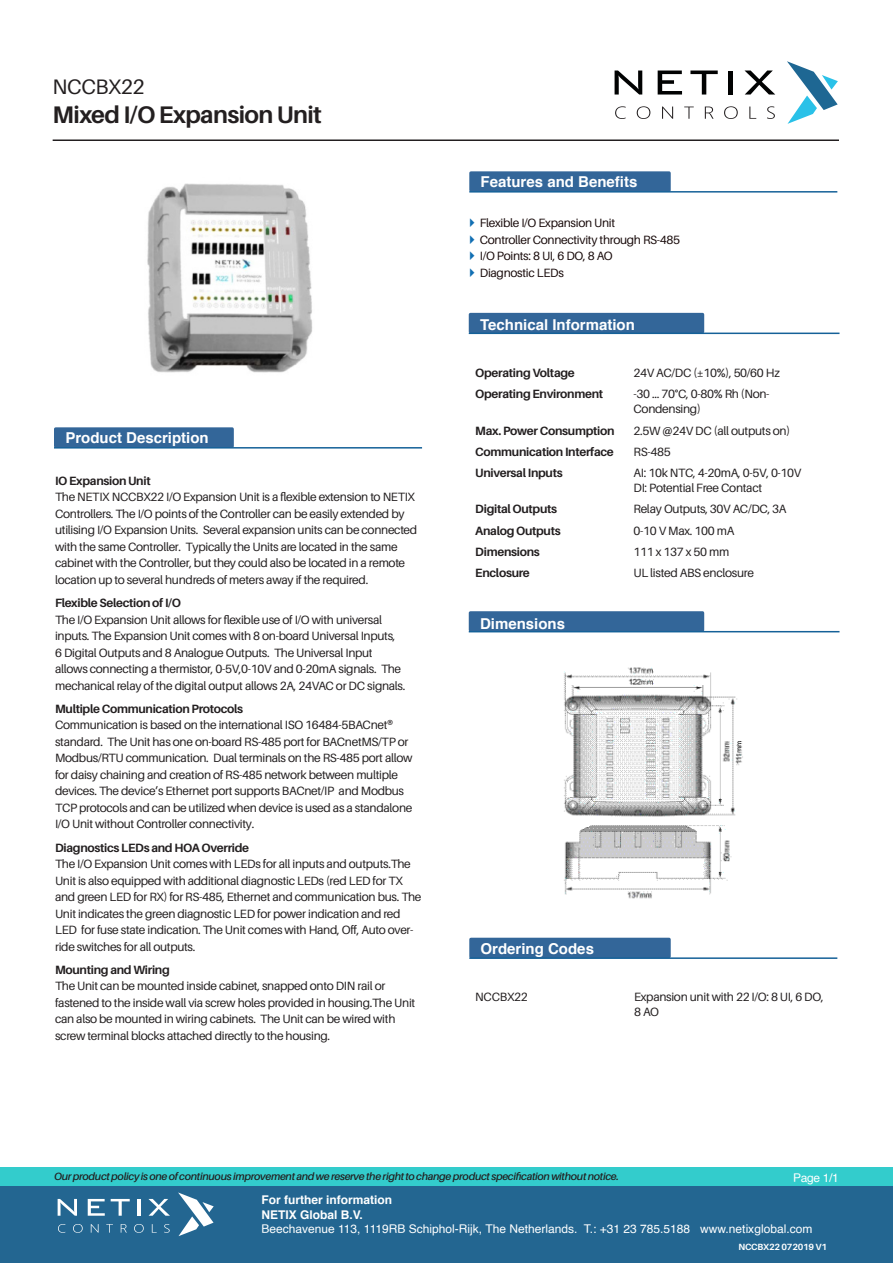
<style>
.page{position:relative;width:893px;height:1263px;background:#fff}
.page>*{position:absolute;margin:0;border:0;box-sizing:border-box;transform-origin:0 0}
.t1{font:700 24px "Aileron";letter-spacing:-.025em;color:#231f20}
.t2{font:21px "Aileron";letter-spacing:-.025em;color:#231f20}
.t3{font:700 15px "Helvetica";color:#fff}
.t4{font:12px/16.5px "Aileron";letter-spacing:-.025em;color:#231f20}
.t5{font:700 12px "Aileron";letter-spacing:-.025em;color:#231f20}
.t6{font:12px "Aileron";letter-spacing:-.025em;color:#190b0b}
.t7{font:12px "Helvetica";color:#fff}
.t8{font:700 12px "Helvetica";color:#fff}
.t9{font:italic 600 10.5px "Aileron";letter-spacing:-.025em;color:#231f20}
.t10{font:700 9px "Aileron";letter-spacing:-.025em;color:#fff}
</style>
<div class="page">
<svg style="left:787px;top:61px;width:51px;height:63px"></svg>
<svg style="left:615px;top:71px;width:27px;height:24px"></svg>
<svg style="left:658px;top:71px;width:24px;height:24px"></svg>
<svg style="left:690px;top:71px;width:28px;height:24px"></svg>
<hr style="left:729px;top:71px;width:4px;height:24px;background:#010202">
<svg style="left:744px;top:71px;width:31px;height:24px"></svg>
<svg style="left:615px;top:106px;width:11px;height:13px"></svg>
<svg style="left:637px;top:106px;width:13px;height:13px"></svg>
<svg style="left:662px;top:107px;width:11px;height:12px"></svg>
<svg style="left:684px;top:107px;width:10px;height:12px"></svg>
<svg style="left:705px;top:107px;width:9px;height:12px"></svg>
<svg style="left:724px;top:106px;width:14px;height:13px"></svg>
<svg style="left:749px;top:107px;width:7px;height:12px"></svg>
<svg style="left:767px;top:106px;width:8px;height:13px"></svg>
<div style="left:54px;top:427px;width:180px;height:21px;background:#369;border-radius:2px"></div>
<hr style="left:54px;top:447px;width:368px;height:2px;background:#156198">
<div style="left:469px;top:171px;width:202px;height:21px;background:#369;border-radius:2px"></div>
<hr style="left:469px;top:191px;width:368px;height:2px;background:#156198">
<div style="left:469px;top:313px;width:235px;height:20px;background:#369;border-radius:2px"></div>
<hr style="left:469px;top:333px;width:370px;height:1px;background:#156198">
<hr style="left:53px;top:139px;width:786px;height:2px;background:#231f20">
<div style="left:469px;top:938px;width:202px;height:20px;background:#369;border-radius:2px"></div>
<hr style="left:469px;top:957px;width:368px;height:2px;background:#156198">
<div style="left:0;top:1187px;width:893px;height:76px;background:#236691"></div>
<svg style="left:178px;top:1192px;width:36px;height:44px"></svg>
<svg style="left:58px;top:1199px;width:19px;height:17px"></svg>
<svg style="left:88px;top:1199px;width:17px;height:17px"></svg>
<svg style="left:111px;top:1199px;width:19px;height:17px"></svg>
<hr style="left:137px;top:1199px;width:3px;height:17px;background:#fff">
<svg style="left:148px;top:1199px;width:22px;height:17px"></svg>
<svg style="left:58px;top:1224px;width:7px;height:9px"></svg>
<svg style="left:73px;top:1224px;width:10px;height:9px"></svg>
<svg style="left:91px;top:1224px;width:8px;height:8px"></svg>
<svg style="left:106px;top:1224px;width:7px;height:8px"></svg>
<svg style="left:121px;top:1224px;width:6px;height:8px"></svg>
<svg style="left:134px;top:1224px;width:10px;height:9px"></svg>
<svg style="left:164px;top:1224px;width:6px;height:9px"></svg>
<div style="left:0;top:1167px;width:893px;height:19px;background:#3cc"></div>
<img style="left:147px;top:183px;width:166px;height:190px">
<img style="left:564px;top:667px;width:179px;height:232px">
<div style="left:469px;top:611px;width:235px;height:21px;background:#369;border-radius:2px"></div>
<hr style="left:469px;top:631px;width:370px;height:1px;background:#156198">
<p class="t2" style="left:53px;top:76px;width:93px">NCCBX22</p>
<p class="t1" style="left:53px;top:101px;width:271px">Mixed I/O Expansion Unit</p>
<p class="t3" style="left:65px;top:426px;width:145px">Product Description</p>
<p class="t5" style="left:55px;top:474px;width:97px">IO Expansion Unit</p>
<p class="t4" style="left:55px;top:489px;width:364px">The NETIX NCCBX22 I/O Expansion Unit is a flexible extension to NETIX Controllers. The I/O points of the Controller can be easily extended by utilising I/O Expansion Units. Several expansion units can be connected with the same Controller. Typically the Units are located in the same cabinet with the Controller, but they could also be located in a remote location up to several hundreds of meters away if the required.</p>
<p class="t5" style="left:55px;top:596px;width:127px">Flexible Selection of I/O</p>
<p class="t4" style="left:55px;top:611px;width:352px">The I/O Expansion Unit allows for flexible use of I/O with universal inputs. The Expansion Unit comes with 8 on-board Universal Inputs, 6 Digital Outputs and 8 Analogue Outputs. The Universal Input allows connecting a thermistor, 0-5V,0-10V and 0-20mA signals. The mechanical relay of the digital output allows 2A, 24VAC or DC signals.</p>
<p class="t5" style="left:55px;top:702px;width:190px">Multiple Communication Protocols</p>
<p class="t4" style="left:55px;top:717px;width:359px">Communication is based on the international ISO 16484-5BACnet® standard. The Unit has one on-board RS-485 port for BACnetMS/TP or Modbus/RTU communication. Dual terminals on the RS-485 port allow for daisy chaining and creation of RS-485 network between multiple devices. The device’s Ethernet port supports BACnet/IP and Modbus TCP protocols and can be utilized when device is used as a standalone I/O Unit without Controller connectivity.</p>
<p class="t5" style="left:55px;top:841px;width:196px">Diagnostics LEDs and HOA Override</p>
<p class="t4" style="left:55px;top:856px;width:368px">The I/O Expansion Unit comes with LEDs for all inputs and outputs.The Unit is also equipped with additional diagnostic LEDs (red LED for TX and green LED for RX) for RS-485, Ethernet and communication bus. The Unit indicates the green diagnostic LED for power indication and red LED for fuse state indication. The Unit comes with Hand, Off, Auto over&shy;ride switches for all outputs.</p>
<p class="t5" style="left:55px;top:963px;width:116px">Mounting and Wiring</p>
<p class="t4" style="left:55px;top:978px;width:362px">The Unit can be mounted inside cabinet, snapped onto DIN rail or fastened to the inside wall via screw holes provided in housing.The Unit can also be mounted in wiring cabinets. The Unit can be wired with screw terminal blocks attached directly to the housing.</p>
<p class="t3" style="left:481px;top:170px;width:158px">Features and Benefits</p>
<p class="t6" style="left:480px;top:217px;width:137px">Flexible I/O Expansion Unit</p>
<p class="t6" style="left:480px;top:233px;width:202px">Controller Connectivity through RS-485</p>
<p class="t6" style="left:480px;top:250px;width:134px">I/O Points: 8 UI, 6 DO, 8 AO</p>
<p class="t6" style="left:480px;top:266px;width:86px">Diagnostic LEDs</p>
<p class="t3" style="left:480px;top:313px;width:156px">Technical Information</p>
<p class="t5" style="left:475px;top:366px;width:101px">Operating Voltage</p>
<p class="t4" style="left:633px;top:365px;width:148px">24V AC/DC (±10%), 50/60 Hz</p>
<p class="t5" style="left:475px;top:387px;width:129px">Operating Environment</p>
<p class="t4" style="left:633px;top:387px;width:138px;line-height:15px">-30 … 70°C, 0-80% Rh (Non-<br>Condensing)</p>
<p class="t5" style="left:475px;top:424px;width:141px">Max. Power Consumption</p>
<p class="t4" style="left:633px;top:422px;width:158px">2.5W @24V DC (all outputs on)</p>
<p class="t5" style="left:475px;top:445px;width:140px">Communication Interface</p>
<p class="t4" style="left:633px;top:443px;width:39px">RS-485</p>
<p class="t5" style="left:475px;top:466px;width:89px">Universal Inputs</p>
<p class="t4" style="left:633px;top:465px;width:169px">AI: 10k NTC, 4-20mA, 0-5V, 0-10V</p>
<p class="t4" style="left:633px;top:480px;width:130px">DI: Potential Free Contact</p>
<p class="t5" style="left:475px;top:502px;width:83px">Digital Outputs</p>
<p class="t4" style="left:633px;top:501px;width:155px">Relay Outputs, 30V AC/DC, 3A</p>
<p class="t5" style="left:475px;top:524px;width:87px">Analog Outputs</p>
<p class="t4" style="left:633px;top:522px;width:102px">0-10 V Max. 100 mA</p>
<p class="t5" style="left:475px;top:545px;width:66px">Dimensions</p>
<p class="t4" style="left:633px;top:543px;width:97px">111 x 137 x 50 mm</p>
<p class="t5" style="left:475px;top:566px;width:56px">Enclosure</p>
<p class="t4" style="left:633px;top:565px;width:122px">UL listed ABS enclosure</p>
<p class="t3" style="left:480px;top:611px;width:87px">Dimensions</p>
<p class="t3" style="left:481px;top:936px;width:115px">Ordering Codes</p>
<p class="t4" style="left:475px;top:989px;width:54px">NCCBX22</p>
<p class="t4" style="left:634px;top:990px;width:191px;line-height:14.4px">Expansion unit with 22 I/O: 8 UI, 6 DO,<br>8 AO</p>
<p class="t9" style="left:54px;top:1170px;width:567px">Our product policy is one of continuous improvement and we reserve the right to change product specification without notice.</p>
<p class="t7" style="left:793px;top:1168px;width:47px">Page 1/1</p>
<p class="t8" style="left:261px;top:1190px;width:132px">For further information</p>
<p class="t8" style="left:261px;top:1205px;width:103px">NETIX Global B.V.</p>
<p class="t7" style="left:261px;top:1219px;width:552px">Beechavenue 113, 1119RB Schiphol-Rijk, The Netherlands. T.: +31 23 785.5188 www.netixglobal.com</p>
<p class="t10" style="left:738px;top:1242px;width:90px">NCCBX22 072019 V1</p>
</div>
